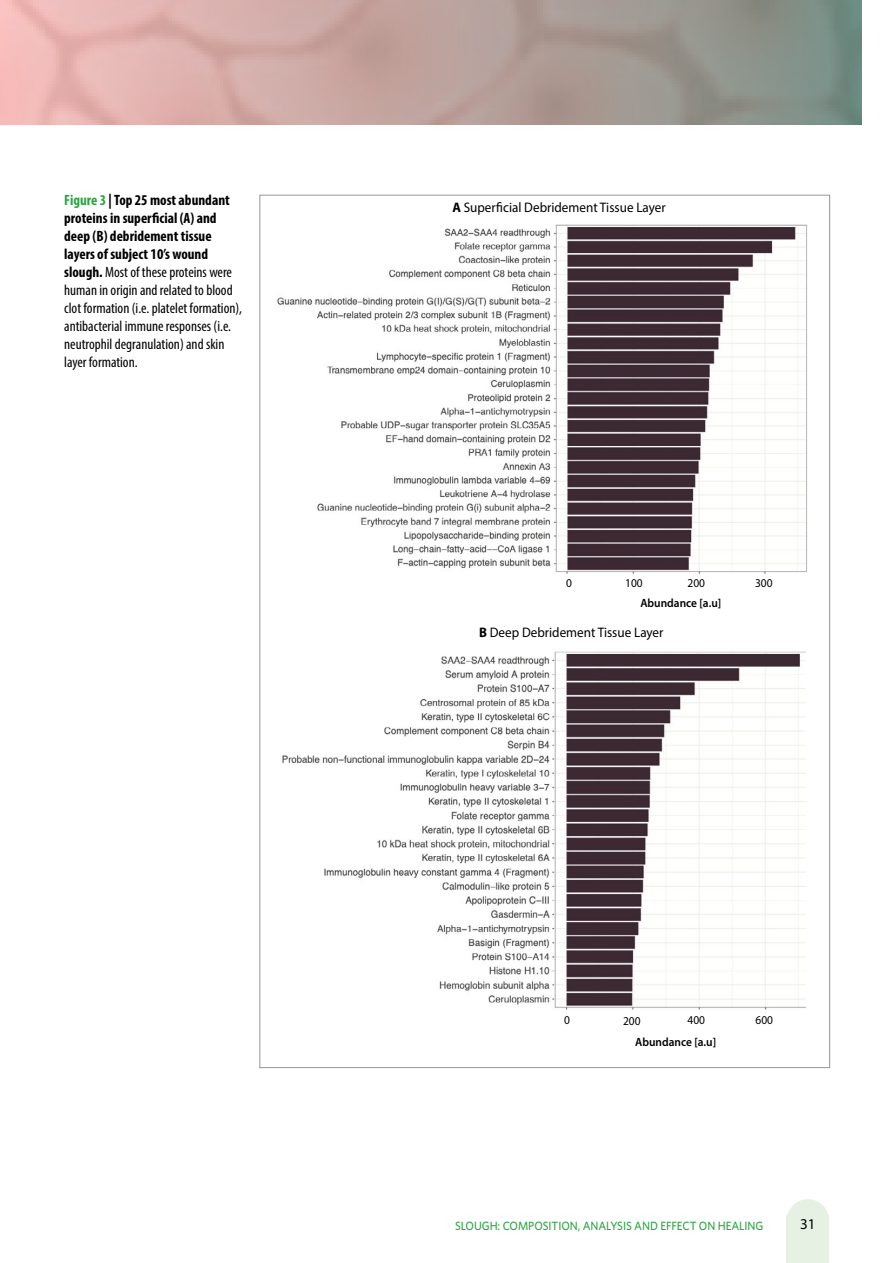
<style>
.page{position:relative;width:893px;height:1263px;background:#fff}
.page>*{position:absolute;margin:0;border:0;box-sizing:border-box;transform-origin:0 0}
.t1{font:condensed 15px/18px "Myriad Pro";color:#000}
.t2{font:15px "Myriad Pro";color:#000}
.t3{font:13.8px "Myriad Pro";color:#000;scale:.95 1}
.t4{font:500 12px "Whitney";letter-spacing:-.005em;color:#2da444;scale:.95 1}
.t5{font:600 12px "Myriad Pro";color:#000;scale:.95 1}
.t6{font:12px "Myriad Pro";color:#000;scale:.95 1}
.s1{font-weight:700;color:#2da444}
.s2{font-weight:700}
</style>
<div class="page">
<svg style="left:787px;top:1199px;width:41px;height:16px"></svg>
<div style="left:786px;top:1215px;width:43px;height:48px;background:#e6f1e4"></div>
<svg style="left:1px;top:0;width:860px;height:125px;background:#b9a19c"></svg>
<hr style="left:0;top:0;width:1px;height:125px;background:#f9bdba">
<img style="left:277px;top:224px;width:530px;height:350px">
<img style="left:282px;top:651px;width:524px;height:359px">
<p class="t1" style="left:64px;top:191px;width:179px"><span class="s1">Figure 3</span> <span class="s2">| Top 25 most abundant proteins in superficial (A) and deep (B) debridement tissue layers of subject 10’s wound slough.</span> Most of these proteins were human in origin and related to blood clot formation (i.e. platelet formation), antibacterial immune responses (i.e. neutrophil degranulation) and skin layer formation.</p>
<p class="t3" style="left:452px;top:199px;width:226px"><span class="s2">A</span> Superficial Debridement Tissue Layer</p>
<p class="t6" style="left:566px;top:575px;width:8px">0</p>
<p class="t6" style="left:625px;top:575px;width:20px">100</p>
<p class="t6" style="left:688px;top:575px;width:20px">200</p>
<p class="t6" style="left:755px;top:575px;width:20px">300</p>
<p class="t5" style="left:640px;top:595px;width:87px">Abundance [a.u]</p>
<p class="t3" style="left:479px;top:624px;width:196px"><span class="s2">B</span> Deep Debridement Tissue Layer</p>
<p class="t6" style="left:564px;top:1013px;width:8px">0</p>
<p class="t6" style="left:623px;top:1014px;width:20px">200</p>
<p class="t6" style="left:688px;top:1012px;width:20px">400</p>
<p class="t6" style="left:756px;top:1012px;width:20px">600</p>
<p class="t5" style="left:635px;top:1035px;width:87px">Abundance [a.u]</p>
<p class="t4" style="left:455px;top:1219px;width:326px">SLOUGH: COMPOSITION, ANALYSIS AND EFFECT ON HEALING</p>
<p class="t2" style="left:800px;top:1214px;width:17px">31</p>
</div>
